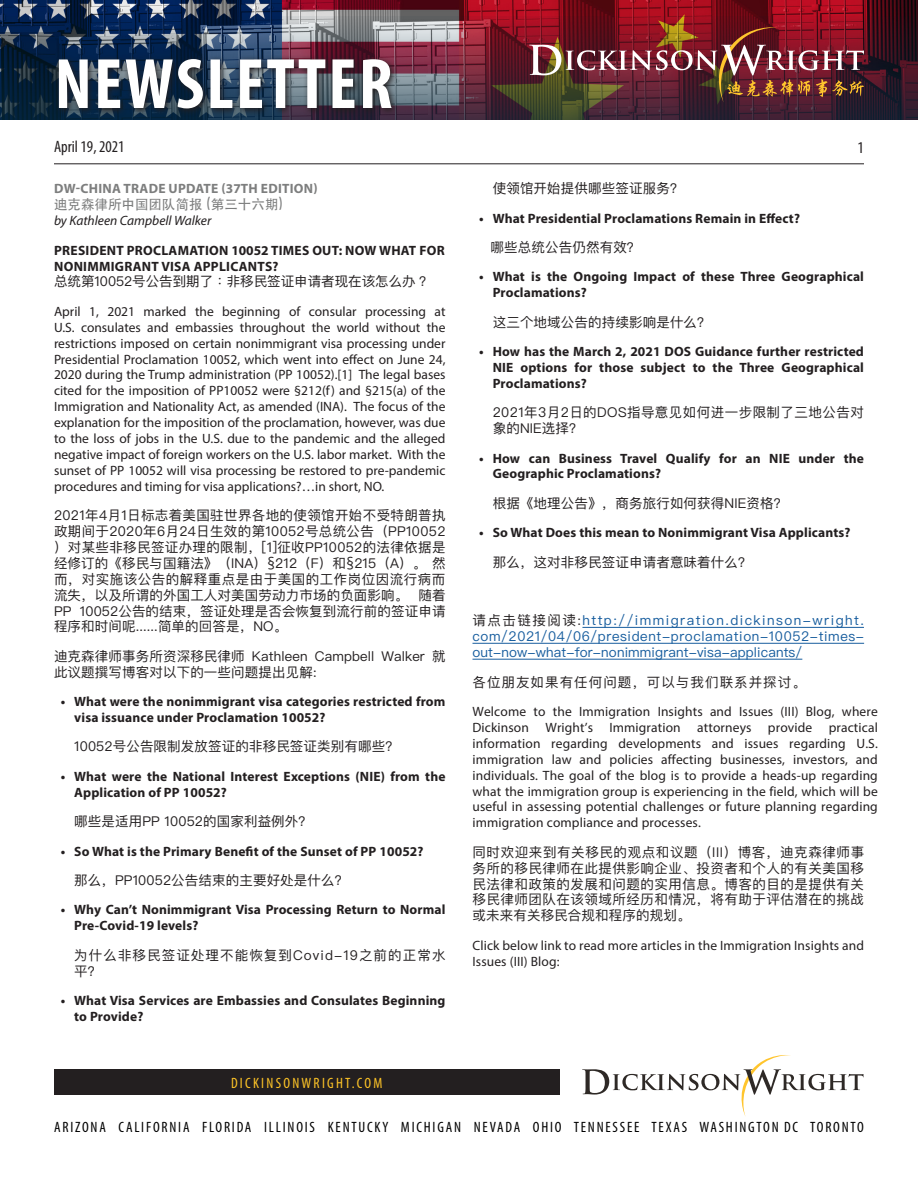
<style>
.page{position:relative;width:918px;height:1188px;background:#fff}
.page>*{position:absolute;margin:0;border:0;box-sizing:border-box;transform-origin:0 0}
.t1{font:700 condensed 72px "Myriad Pro";letter-spacing:.03em;color:#fff}
.t2{font:condensed 16.5px "Myriad Pro";color:#231f20}
.t3{font:condensed 15px "Myriad Pro";letter-spacing:.12em;color:#000}
.t4{font:condensed 15px "Myriad Pro";letter-spacing:.15em;color:#fec427}
.t5{font:13.5px/15.9px "Myriad Pro";letter-spacing:.01em;color:#231f20;text-align:justify}
.t6{font:700 13.5px/15.9px "Myriad Pro";letter-spacing:.01em;color:#231f20}
.t7{font:13.5px/15.9px "Ping Fang SC";letter-spacing:.01em;color:#231f20;text-align:justify}
.t8{font:13.5px/15.9px "Ping Fang SC";letter-spacing:.01em;color:#175d9e;text-align:justify}
.t9{font:italic 13.5px/15.9px "Myriad Pro";color:#231f20}
.t10{font:13.5px/15.9px "Ping Fang SC";letter-spacing:.035em;color:#231f20}
.t11{font:700 13.5px "Myriad Pro";letter-spacing:.02em;color:#7d7e7e}
.t12{font:13.5px/15.9px "Ping Fang SC";letter-spacing:.08em;color:#231f20}
.s1{font-family:"ST Heiti SC";font-weight:500;font-style:normal;color:#7d7e7e}
.s2{font-family:"Ping Fang HK";font-weight:400}
.s3{color:#231f20}
.s4{font-family:"Ping Fang SC"}
</style>
<div class="page">
<img style="left:0;top:0;width:918px;height:16px">
<hr style="left:54px;top:163px;width:810px;height:1px;background:#231f20">
<img style="left:0;top:16px;width:918px;height:104px">
<div style="left:54px;top:1069px;width:505px;height:26px;background:#231f20"></div>
<svg style="left:582px;top:1055px;width:282px;height:61px"></svg>
<svg style="left:55px;top:55px;width:345px;height:62px;background:#2c3343"></svg>
<img style="left:529px;top:27px;width:335px;height:75px">
<hr style="left:582px;top:627px;width:282px;height:1px;background:#175d9e">
<hr style="left:472px;top:643px;width:392px;height:1px;background:#175d9e">
<hr style="left:472px;top:659px;width:330px;height:1px;background:#175d9e">
<p class="t1" style="left:55px;top:39px;width:339px">NEWSLETTER</p>
<p class="t2" style="left:54px;top:136px;width:72px">April 19, 2021</p>
<p class="t11" style="left:54px;top:180px;width:265px">DW-CHINA TRADE UPDATE (37TH EDITION)</p>
<p class="t9" style="left:54px;top:197px;width:231px"><span class="s1">迪克森律所中国团队简报 (第三十六期) </span>by Kathleen Campbell Walker</p>
<p class="t6" style="left:54px;top:242px;width:392px">PRESIDENT PROCLAMATION 10052 TIMES OUT: NOW WHAT FOR<br>NONIMMIGRANT VISA APPLICANTS?<br><span class="s2">总统第10052号公告到期了：非移民签证申请者现在该怎么办？</span></p>
<p class="t5" style="left:54px;top:303px;width:393px">April 1, 2021 marked the beginning of consular processing at U.S. consulates and embassies throughout the world without the restrictions imposed on certain nonimmigrant visa processing under Presidential Proclamation 10052, which went into effect on June 24, 2020 during the Trump administration (PP 10052).[1] The legal bases cited for the imposition of PP10052 were §212(f) and §215(a) of the Immigration and Nationality Act, as amended (INA). The focus of the explanation for the imposition of the proclamation, however, was due to the loss of jobs in the U.S. due to the pandemic and the alleged negative impact of foreign workers on the U.S. labor market. With the sunset of PP 10052 will visa processing be restored to pre-pandemic procedures and timing for visa applications?…in short, NO.</p>
<p class="t7" style="left:54px;top:507px;width:393px">2021年4月1日标志着美国驻世界各地的使领馆开始不受特朗普执政期间于2020年6月24日生效的第10052号总统公告（PP10052）对某些非移民签证办理的限制，[1]征收PP10052的法律依据是经修订的《移民与国籍法》（INA）§212（F）和§215（A）。 然而，对实施该公告的解释重点是由于美国的工作岗位因流行病而流失，以及所谓的外国工人对美国劳动力市场的负面影响。 随着PP 10052公告的结束，签证处理是否会恢复到流行前的签证申请程序和时间呢......简单的回答是，NO。</p>
<p class="t7" style="left:54px;top:648px;width:393px">迪克森律师事务所资深移民律师 Kathleen Campbell Walker 就此议题撰写博客对以下的一些问题提出见解:</p>
<p class="t6" style="left:74px;top:693px;width:373px;text-indent:-14px">• What were the nonimmigrant visa categories restricted from visa issuance under Proclamation 10052?</p>
<p class="t7" style="left:74px;top:738px;width:326px">10052号公告限制发放签证的非移民签证类别有哪些？</p>
<p class="t6" style="left:74px;top:768px;width:373px;text-indent:-14px">• What were the National Interest Exceptions (NIE) from the<br>Application of PP 10052?</p>
<p class="t7" style="left:74px;top:813px;width:239px">哪些是适用PP 10052的国家利益例外？</p>
<p class="t6" style="left:61px;top:843px;width:364px">• So What is the Primary Benefit of the Sunset of PP 10052?</p>
<p class="t7" style="left:74px;top:872px;width:276px">那么，PP10052公告结束的主要好处是什么？</p>
<p class="t6" style="left:74px;top:901px;width:373px;text-indent:-14px">• Why Can’t Nonimmigrant Visa Processing Return to Normal<br>Pre-Covid-19 levels?</p>
<p class="t12" style="left:74px;top:947px;width:373px">为什么非移民签证处理不能恢复到Covid-19之前的正常水平？</p>
<p class="t6" style="left:74px;top:992px;width:373px;text-indent:-14px">• What Visa Services are Embassies and Consulates Beginning to Provide?</p>
<p class="t2" style="left:858px;top:138px;width:8px">1</p>
<p class="t7" style="left:493px;top:180px;width:192px">使领馆开始提供哪些签证服务？</p>
<p class="t6" style="left:479px;top:210px;width:322px">• What Presidential Proclamations Remain in Effect?</p>
<p class="t7" style="left:491px;top:239px;width:151px">哪些总统公告仍然有效？</p>
<p class="t6" style="left:493px;top:268px;width:373px;text-indent:-14px">• What is the Ongoing Impact of these Three Geographical<br>Proclamations?</p>
<p class="t7" style="left:493px;top:314px;width:220px">这三个地域公告的持续影响是什么？</p>
<p class="t6" style="left:493px;top:343px;width:373px;text-align:justify;text-indent:-14px">• How has the March 2, 2021 DOS Guidance further restricted NIE options for those subject to the Three Geographical Proclamations?</p>
<p class="t10" style="left:493px;top:404px;width:373px">2021年3月2日的DOS指导意见如何进一步限制了三地公告对象的NIE选择？</p>
<p class="t6" style="left:493px;top:450px;width:373px;text-indent:-14px">• How can Business Travel Qualify for an NIE under the<br>Geographic Proclamations?</p>
<p class="t7" style="left:493px;top:495px;width:296px">根据《地理公告》，商务旅行如何获得NIE资格？</p>
<p class="t6" style="left:479px;top:524px;width:373px">• So What Does this mean to Nonimmigrant Visa Applicants?</p>
<p class="t7" style="left:493px;top:554px;width:260px">那么，这对非移民签证申请者意味着什么？</p>
<p class="t8" style="left:472px;top:612px;width:393px"><span class="s3">请点击链接阅读:</span>http://immigration.dickinson-wright. com/2021/04/06/president-proclamation-10052-times&shy;out-now-what-for-nonimmigrant-visa-applicants/</p>
<p class="t5" style="left:472px;top:667px;width:407px;line-height:29.4px"><span class="s4">各位朋友如果有任何问题，可以与我们联系并探讨。<br></span>Welcome to the Immigration Insights and Issues (III) Blog, where</p>
<p class="t5" style="left:472px;top:719px;width:407px">Dickinson Wright’s Immigration attorneys provide practical information regarding developments and issues regarding U.S. immigration law and policies affecting businesses, investors, and individuals. The goal of the blog is to provide a heads-up regarding what the immigration group is experiencing in the field, which will be useful in assessing potential challenges or future planning regarding immigration compliance and processes.</p>
<p class="t7" style="left:472px;top:844px;width:393px">同时欢迎来到有关移民的观点和议题（III）博客，迪克森律师事务所的移民律师在此提供影响企业、投资者和个人的有关美国移民法律和政策的发展和问题的实用信息。博客的目的是提供有关移民律师团队在该领域所经历和情况，将有助于评估潜在的挑战或未来有关移民合规和程序的规划。</p>
<p class="t5" style="left:472px;top:937px;width:393px">Click below link to read more articles in the Immigration Insights and<br>Issues (III) Blog:</p>
<p class="t4" style="left:231px;top:1074px;width:153px">DICKINSONWRIGHT.COM</p>
<p class="t3" style="left:54px;top:1118px;width:811px">ARIZONA CALIFORNIA FLORIDA ILLINOIS KENTUCKY MICHIGAN NEVADA OHIO TENNESSEE TEXAS WASHINGTON DC TORONTO</p>
</div>
